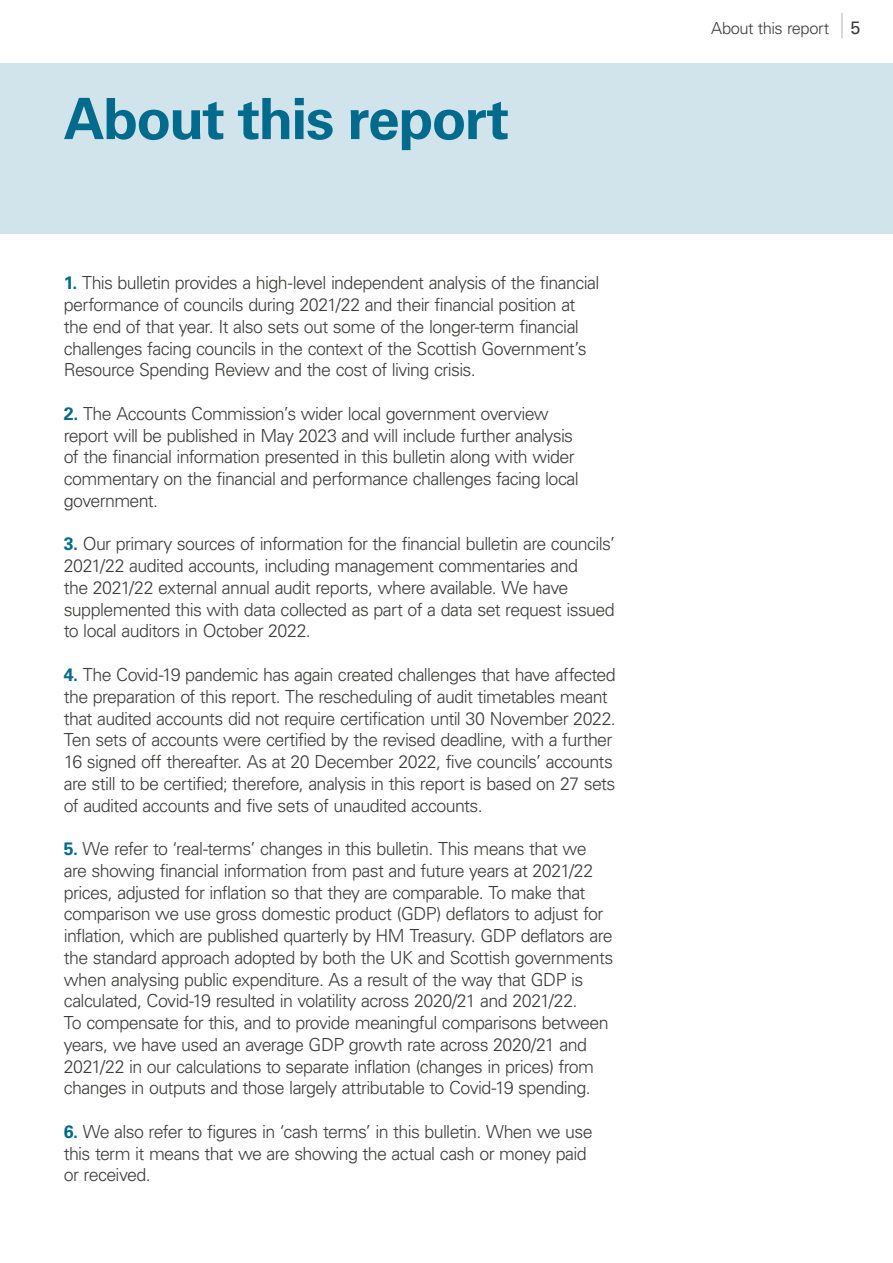
<style>
.page{position:relative;width:893px;height:1263px;background:#fff}
.page>*{position:absolute;margin:0;border:0;box-sizing:border-box;transform-origin:0 0}
.AS-P01-Chapter_head{font:700 57px "Univers LT Pro 65";letter-spacing:-.03em;color:#006b8d}
.AS-P07-Body_numbered{font:300 18px/21.8px "Univers LT Pro 45";letter-spacing:-.035em;color:#3c3c3b}
.t1{font:300 16.5px "Univers LT Pro 45";letter-spacing:-.03em;color:#3c3c3b}
.s1{font-family:"Univers LT Pro 65";font-weight:700;color:#006b8d}
.s2{font-family:"Univers LT Pro 55 Roman";font-weight:400;font-size:18px}
</style>
<div class="page">
<svg style="left:842px;top:13px;width:1px;height:25px"></svg>
<div style="left:0;top:64px;width:893px;height:170px;background:#d1e4eb"></div>
<h2 class="AS-P01-Chapter_head" style="left:64px;top:79px;width:447px">About this report</h2>
<p class="AS-P07-Body_numbered" style="left:64px;top:272px;width:537px"><span class="s1">1.</span> This bulletin provides a high-level independent analysis of the financial performance of councils during 2021/22 and their financial position at the end of that year. It also sets out some of the longer-term financial challenges facing councils in the context of the Scottish Government’s Resource Spending Review and the cost of living crisis.</p>
<p class="AS-P07-Body_numbered" style="left:64px;top:402px;width:517px"><span class="s1">2.</span> The Accounts Commission’s wider local government overview report will be published in May 2023 and will include further analysis of the financial information presented in this bulletin along with wider commentary on the financial and performance challenges facing local government.</p>
<p class="AS-P07-Body_numbered" style="left:64px;top:533px;width:553px"><span class="s1">3.</span> Our primary sources of information for the financial bulletin are councils’ 2021/22 audited accounts, including management commentaries and<br>the 2021/22 external annual audit reports, where available. We have supplemented this with data collected as part of a data set request issued to local auditors in October 2022.</p>
<p class="AS-P07-Body_numbered" style="left:64px;top:663px;width:554px"><span class="s1">4.</span> The Covid-19 pandemic has again created challenges that have affected the preparation of this report. The rescheduling of audit timetables meant that audited accounts did not require certification until 30 November 2022.<br>Ten sets of accounts were certified by the revised deadline, with a further 16 signed off thereafter. As at 20 December 2022, five councils’ accounts are still to be certified; therefore, analysis in this report is based on 27 sets of audited accounts and five sets of unaudited accounts.</p>
<p class="AS-P07-Body_numbered" style="left:64px;top:837px;width:551px"><span class="s1">5.</span> We refer to ‘real-terms’ changes in this bulletin. This means that we are showing financial information from past and future years at 2021/22 prices, adjusted for inflation so that they are comparable. To make that comparison we use gross domestic product (GDP) deflators to adjust for inflation, which are published quarterly by HM Treasury. GDP deflators are the standard approach adopted by both the UK and Scottish governments when analysing public expenditure. As a result of the way that GDP is calculated, Covid-19 resulted in volatility across 2020/21 and 2021/22.<br>To compensate for this, and to provide meaningful comparisons between years, we have used an average GDP growth rate across 2020/21 and 2021/22 in our calculations to separate inflation (changes in prices) from changes in outputs and those largely attributable to Covid-19 spending.</p>
<p class="AS-P07-Body_numbered" style="left:64px;top:1120px;width:530px"><span class="s1">6.</span> We also refer to figures in ‘cash terms’ in this bulletin. When we use this term it means that we are showing the actual cash or money paid or received.</p>
<p class="t1" style="left:711px;top:17px;width:151px">About this report <span class="s2">5</span></p>
</div>
